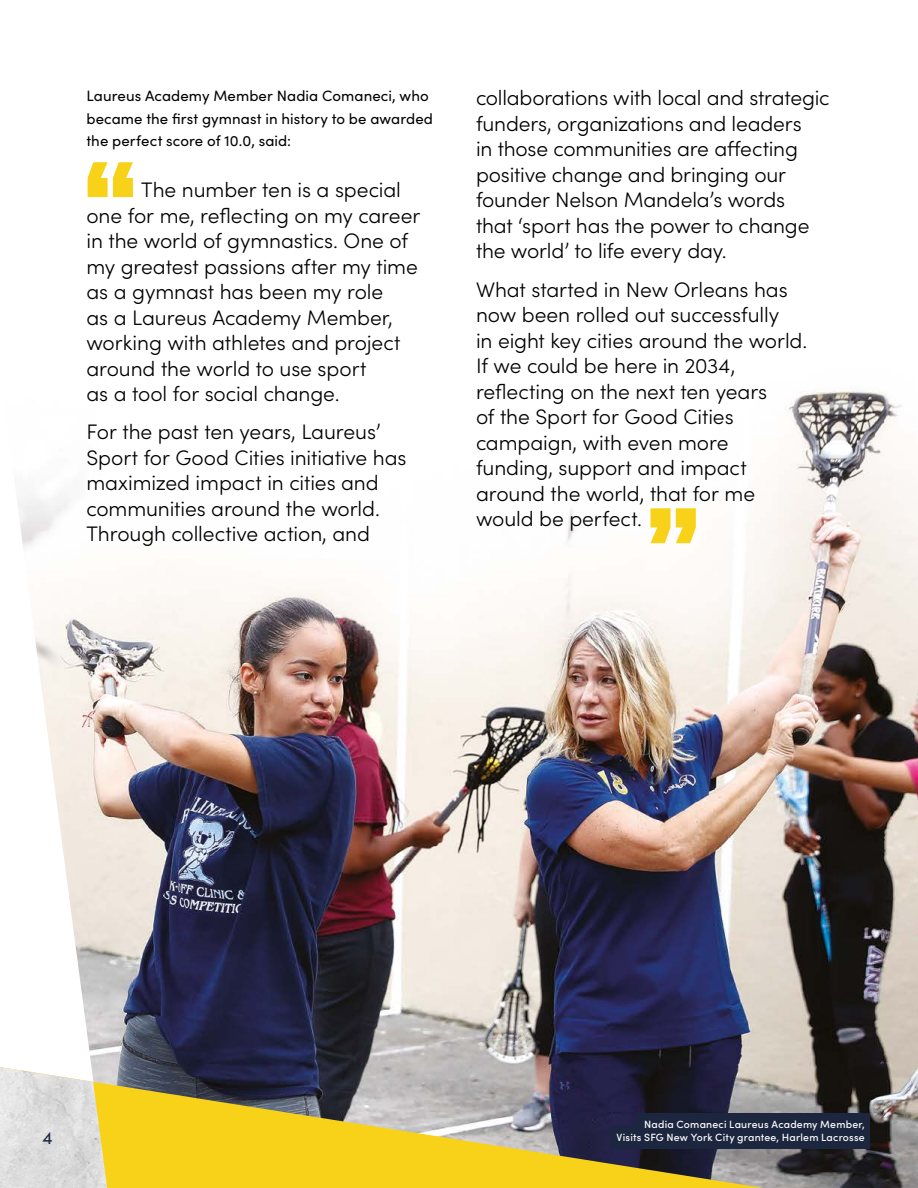
<style>
.page{position:relative;width:918px;height:1188px;background:#fff}
.page>*{position:absolute;margin:0;border:0;box-sizing:border-box;transform-origin:0 0}
.t1{font:300 21px/25.5px "Sofia Pro";letter-spacing:-.005em;color:#000}
.t2{font:18px "Sofia Pro";color:#1c263f}
.t3{font:15px/22.5px "Sofia Pro";letter-spacing:.005em;color:#000}
.t4{font:500 10.5px/13.5px "Sofia Pro";letter-spacing:.02em;color:#fff;text-align:right}
</style>
<div class="page">
<img style="left:87px;top:177px;width:831px;height:1011px">
<svg style="left:17px;top:372px;width:90px;height:695px"></svg>
<svg style="left:107px;top:1067px;width:656px;height:121px;background:#a89749"></svg>
<img style="left:0;top:1067px;width:107px;height:121px">
<div style="left:637px;top:1113px;width:233px;height:23px;background:#1c263f"></div>
<div style="left:610px;top:1126px;width:260px;height:22px;background:#1c263f"></div>
<svg style="left:88px;top:162px;width:45px;height:35px"></svg>
<svg style="left:650px;top:508px;width:46px;height:35px"></svg>
<p class="t3" style="left:86px;top:84px;width:348px">Laureus Academy Member Nadia Comaneci, who became the first gymnast in history to be awarded the perfect score of 10.0, said:</p>
<p class="t1" style="left:86px;top:176px;width:335px;text-indent:55px">The number ten is a special one for me, reflecting on my career in the world of gymnastics. One of my greatest passions after my time as a gymnast has been my role<br>as a Laureus Academy Member, working with athletes and project around the world to use sport<br>as a tool for social change.</p>
<p class="t1" style="left:86px;top:418px;width:322px">For the past ten years, Laureus’<br>Sport for Good Cities initiative has maximized impact in cities and communities around the world.<br>Through collective action, and</p>
<p class="t1" style="left:476px;top:84px;width:355px">collaborations with local and strategic funders, organizations and leaders<br>in those communities are affecting positive change and bringing our founder Nelson Mandela’s words<br>that ‘sport has the power to change the world’ to life every day.</p>
<p class="t1" style="left:476px;top:275px;width:333px">What started in New Orleans has now been rolled out successfully<br>in eight key cities around the world.<br>If we could be here in 2034, reflecting on the next ten years<br>of the Sport for Good Cities campaign, with even more funding, support and impact around the world, that for me would be perfect.</p>
<p class="t2" style="left:43px;top:1125px;width:12px">4</p>
<p class="t4" style="left:617px;top:1117px;width:250px">Nadia Comaneci Laureus Academy Member,<br>Visits SFG New York City grantee, Harlem Lacrosse</p>
</div>
